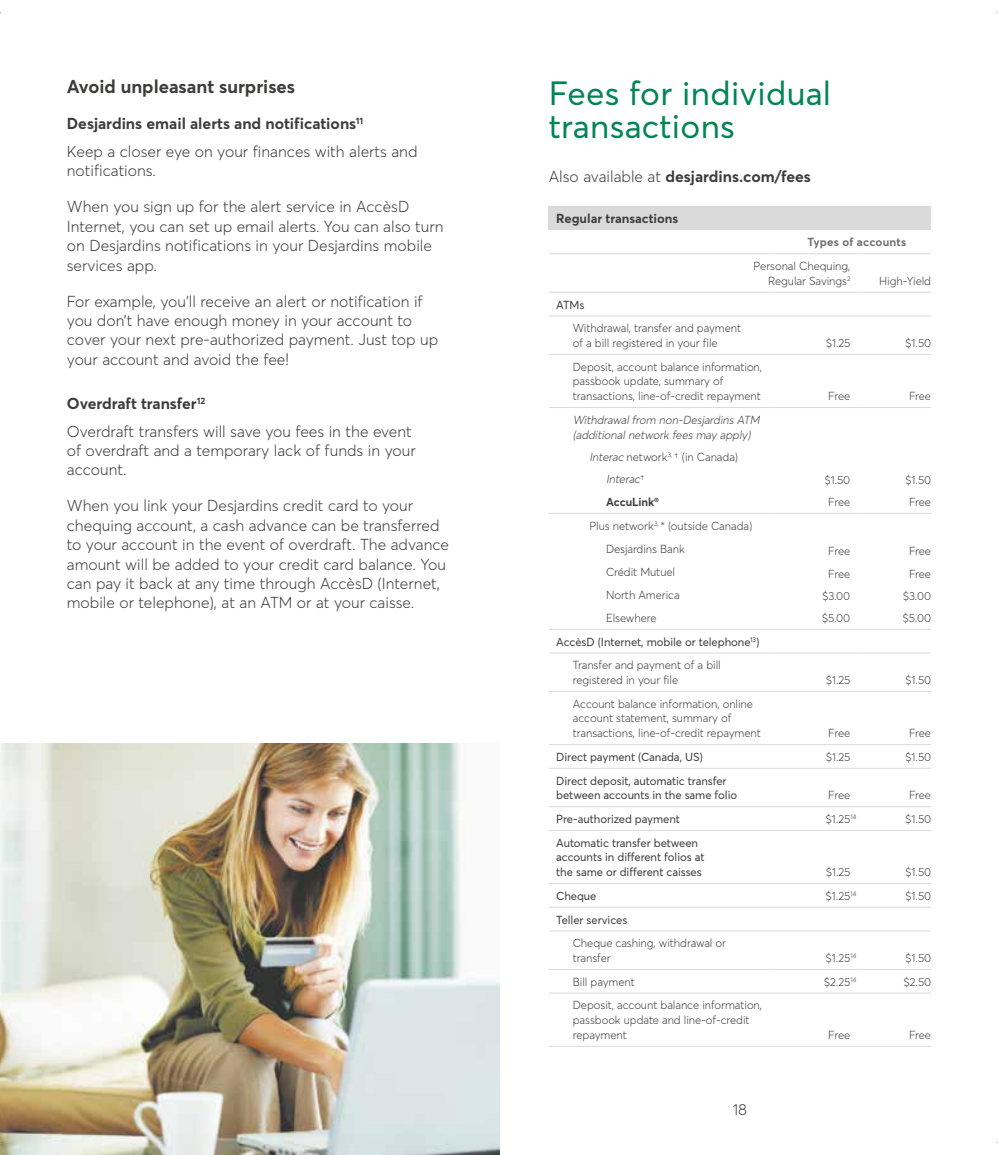
<style>
.page{position:relative;width:998px;height:1155px;background:#fff}
.page>*{position:absolute;margin:0;border:0;box-sizing:border-box;transform-origin:0 0}
.t1{font:33.25px/33.2px "Averta";letter-spacing:.01em;color:#008553}
.t2{font:700 18.38px "Averta";color:#3c3c3b}
.t3{font:300 15.75px/19.4px "Averta";color:#3c3c3b}
.t4{font:700 15.75px "Averta";color:#3c3c3b}
.t5{font:700 12.95px "Averta";color:#3c3c3b}
.t6{font:300 11.55px/14.7px "Averta";letter-spacing:-.005em;color:#3c3c3b}
.t7{font:11.55px/14.7px "Averta";letter-spacing:-.005em;color:#3c3c3b}
.t8{font:italic 300 11.55px/14.7px "Averta";color:#3c3c3b}
.t9{font:700 11.55px "Averta";letter-spacing:.015em;color:#706f6f}
.s1{font-weight:700}
.s2{font-weight:300}
.s3{font-style:italic}
</style>
<div class="page">
<img style="left:0;top:744px;width:498px;height:411px">
<div style="left:549px;top:206px;width:382px;height:24px;background:#dadada"></div>
<hr style="left:549px;top:253px;width:224px;height:1px;background:#dadada">
<hr style="left:773px;top:253px;width:83px;height:1px;background:#dadada">
<hr style="left:856px;top:253px;width:75px;height:1px;background:#dadada">
<hr style="left:549px;top:292px;width:224px;height:1px;background:#dadada">
<hr style="left:773px;top:292px;width:83px;height:1px;background:#dadada">
<hr style="left:856px;top:292px;width:75px;height:1px;background:#dadada">
<hr style="left:549px;top:316px;width:224px;height:1px;background:#dadada">
<hr style="left:773px;top:316px;width:83px;height:1px;background:#dadada">
<hr style="left:856px;top:316px;width:75px;height:1px;background:#dadada">
<hr style="left:549px;top:354px;width:224px;height:1px;background:#dadada">
<hr style="left:773px;top:354px;width:83px;height:1px;background:#dadada">
<hr style="left:856px;top:354px;width:75px;height:1px;background:#dadada">
<hr style="left:549px;top:407px;width:224px;height:1px;background:#dadada">
<hr style="left:773px;top:407px;width:83px;height:1px;background:#dadada">
<hr style="left:856px;top:407px;width:75px;height:1px;background:#dadada">
<hr style="left:549px;top:513px;width:224px;height:1px;background:#dadada">
<hr style="left:773px;top:513px;width:83px;height:1px;background:#dadada">
<hr style="left:856px;top:513px;width:75px;height:1px;background:#dadada">
<hr style="left:549px;top:629px;width:224px;height:1px;background:#dadada">
<hr style="left:773px;top:629px;width:83px;height:1px;background:#dadada">
<hr style="left:856px;top:629px;width:75px;height:1px;background:#dadada">
<hr style="left:549px;top:653px;width:224px;height:1px;background:#dadada">
<hr style="left:773px;top:653px;width:83px;height:1px;background:#dadada">
<hr style="left:856px;top:653px;width:75px;height:1px;background:#dadada">
<hr style="left:549px;top:691px;width:224px;height:1px;background:#dadada">
<hr style="left:773px;top:691px;width:83px;height:1px;background:#dadada">
<hr style="left:856px;top:691px;width:75px;height:1px;background:#dadada">
<hr style="left:549px;top:744px;width:224px;height:1px;background:#dadada">
<hr style="left:773px;top:744px;width:83px;height:1px;background:#dadada">
<hr style="left:856px;top:744px;width:75px;height:1px;background:#dadada">
<hr style="left:549px;top:768px;width:224px;height:1px;background:#dadada">
<hr style="left:773px;top:768px;width:83px;height:1px;background:#dadada">
<hr style="left:856px;top:768px;width:75px;height:1px;background:#dadada">
<hr style="left:549px;top:806px;width:224px;height:1px;background:#dadada">
<hr style="left:773px;top:806px;width:83px;height:1px;background:#dadada">
<hr style="left:856px;top:806px;width:75px;height:1px;background:#dadada">
<hr style="left:549px;top:830px;width:224px;height:1px;background:#dadada">
<hr style="left:773px;top:830px;width:83px;height:1px;background:#dadada">
<hr style="left:856px;top:830px;width:75px;height:1px;background:#dadada">
<hr style="left:549px;top:883px;width:224px;height:1px;background:#dadada">
<hr style="left:773px;top:883px;width:83px;height:1px;background:#dadada">
<hr style="left:856px;top:883px;width:75px;height:1px;background:#dadada">
<hr style="left:549px;top:907px;width:224px;height:1px;background:#dadada">
<hr style="left:773px;top:907px;width:83px;height:1px;background:#dadada">
<hr style="left:856px;top:907px;width:75px;height:1px;background:#dadada">
<hr style="left:549px;top:931px;width:224px;height:1px;background:#dadada">
<hr style="left:773px;top:931px;width:83px;height:1px;background:#dadada">
<hr style="left:856px;top:931px;width:75px;height:1px;background:#dadada">
<hr style="left:549px;top:969px;width:224px;height:1px;background:#dadada">
<hr style="left:773px;top:969px;width:83px;height:1px;background:#dadada">
<hr style="left:856px;top:969px;width:75px;height:1px;background:#dadada">
<hr style="left:549px;top:993px;width:224px;height:1px;background:#dadada">
<hr style="left:773px;top:993px;width:83px;height:1px;background:#dadada">
<hr style="left:856px;top:993px;width:75px;height:1px;background:#dadada">
<hr style="left:549px;top:1046px;width:224px;height:1px;background:#dadada">
<hr style="left:773px;top:1046px;width:83px;height:1px;background:#dadada">
<hr style="left:856px;top:1046px;width:75px;height:1px;background:#dadada">
<svg style="left:498px;top:982px;width:2px;height:173px"></svg>
<p class="t2" style="left:67px;top:75px;width:230px">Avoid unpleasant surprises</p>
<p class="t3" style="left:67px;top:110px;width:352px;line-height:27.7px"><span class="s1">Desjardins email alerts and notifications</span><sup>11<br></sup>Keep a closer eye on your finances with alerts and</p>
<p class="t3" style="left:67px;top:161px;width:91px">notifications.</p>
<p class="t3" style="left:67px;top:197px;width:378px">When you sign up for the alert service in AccèsD Internet, you can set up email alerts. You can also turn on Desjardins notifications in your Desjardins mobile services app.</p>
<p class="t3" style="left:67px;top:291px;width:373px">For example, you’ll receive an alert or notification if you don’t have enough money in your account to cover your next pre-authorized payment. Just top up your account and avoid the fee!</p>
<p class="t3" style="left:67px;top:390px;width:346px;line-height:27.7px"><span class="s1">Overdraft transfer</span><sup>12<br></sup>Overdraft transfers will save you fees in the event</p>
<p class="t3" style="left:67px;top:441px;width:350px">of overdraft and a temporary lack of funds in your account.</p>
<p class="t3" style="left:67px;top:496px;width:384px">When you link your Desjardins credit card to your chequing account, a cash advance can be transferred to your account in the event of overdraft. The advance amount will be added to your credit card balance. You can pay it back at any time through AccèsD (Internet, mobile or telephone), at an ATM or at your caisse.</p>
<h1 class="t1" style="left:549px;top:76px;width:284px">Fees for individual transactions</h1>
<p class="t4" style="left:549px;top:167px;width:263px"><span class="s2">Also available at</span> desjardins.com/fees</p>
<p class="t5" style="left:556px;top:210px;width:124px">Regular transactions</p>
<p class="t9" style="left:807px;top:235px;width:100px">Types of accounts</p>
<p class="t6" style="left:753px;top:259px;width:98px;text-align:right">Personal Chequing,<br>Regular Savings<sup>2</sup></p>
<p class="t6" style="left:879px;top:273px;width:53px">High-Yield</p>
<p class="t7" style="left:556px;top:297px;width:30px">ATMs</p>
<p class="t6" style="left:573px;top:321px;width:170px">Withdrawal, transfer and payment of a bill registered in your file</p>
<p class="t6" style="left:573px;top:359px;width:191px">Deposit, account balance information, passbook update, summary of transactions, line-of-credit repayment</p>
<p class="t8" style="left:573px;top:412px;width:191px">Withdrawalfrom non-Desjardins ATM (additionalnetwork fees may apply)</p>
<p class="t6" style="left:606px;top:445px;width:134px;line-height:22.6px;text-indent:-17px"><span class="s3">Interac</span> network <sup>3,</sup> † (in Canada)<br><span class="s3">Interac</span>†<br><span class="s1">AccuLink</span><sup>®</sup></p>
<p class="t6" style="left:606px;top:514px;width:148px;line-height:23.1px;text-indent:-17px">Plus network <sup>3,</sup> * (outside Canada)<br>Desjardins Bank<br>Crédit Mutuel<br>North America<br>Elsewhere</p>
<p class="t6" style="left:825px;top:335px;width:26px">$1.25</p>
<p class="t6" style="left:905px;top:335px;width:27px">$1.50</p>
<p class="t6" style="left:828px;top:389px;width:24px">Free</p>
<p class="t6" style="left:909px;top:389px;width:24px">Free</p>
<p class="t6" style="left:824px;top:469px;width:27px;line-height:22.2px;text-align:center">$1.50<br>Free</p>
<p class="t6" style="left:905px;top:469px;width:27px;line-height:22.2px;text-align:center">$1.50<br>Free</p>
<p class="t6" style="left:821px;top:540px;width:30px;line-height:22.2px;text-align:center">Free<br>Free $3.00 $5.00</p>
<p class="t6" style="left:902px;top:540px;width:30px;line-height:22.2px;text-align:center">Free<br>Free $3.00 $5.00</p>
<p class="t7" style="left:573px;top:630px;width:188px;line-height:23.6px;text-indent:-17px">AccèsD (Internet, mobile or telephone<sup>13</sup>)<br><span class="s2">Transfer and payment of a bill</span></p>
<p class="t6" style="left:573px;top:673px;width:107px">registered in your file</p>
<p class="t6" style="left:825px;top:673px;width:26px">$1.25</p>
<p class="t6" style="left:905px;top:673px;width:27px">$1.50</p>
<p class="t6" style="left:573px;top:696px;width:190px">Account balance information, online account statement, summary of transactions, line-of-credit repayment</p>
<p class="t6" style="left:828px;top:726px;width:24px">Free</p>
<p class="t6" style="left:909px;top:726px;width:24px">Free</p>
<p class="t7" style="left:556px;top:749px;width:148px">Direct payment (Canada, US)</p>
<p class="t6" style="left:825px;top:749px;width:26px">$1.25</p>
<p class="t6" style="left:905px;top:749px;width:27px">$1.50</p>
<p class="t7" style="left:556px;top:773px;width:182px">Direct deposit, automatic transfer between accounts in the same folio</p>
<p class="t6" style="left:828px;top:788px;width:24px">Free</p>
<p class="t6" style="left:909px;top:788px;width:24px">Free</p>
<p class="t7" style="left:556px;top:812px;width:125px">Pre-authorized payment</p>
<p class="t6" style="left:825px;top:812px;width:32px">$1.25<sup>14</sup></p>
<p class="t6" style="left:905px;top:812px;width:27px">$1.50</p>
<p class="t7" style="left:556px;top:835px;width:150px">Automatic transfer between accounts in different folios at the same or different caisses</p>
<p class="t6" style="left:825px;top:865px;width:26px">$1.25</p>
<p class="t6" style="left:905px;top:865px;width:27px">$1.50</p>
<p class="t7" style="left:556px;top:888px;width:42px">Cheque</p>
<p class="t6" style="left:825px;top:888px;width:32px">$1.25<sup>14</sup></p>
<p class="t6" style="left:905px;top:888px;width:27px">$1.50</p>
<p class="t7" style="left:556px;top:912px;width:73px">Teller services</p>
<p class="t6" style="left:573px;top:936px;width:155px">Cheque cashing, withdrawal or transfer</p>
<p class="t6" style="left:825px;top:951px;width:32px">$1.25<sup>14</sup></p>
<p class="t6" style="left:905px;top:951px;width:27px">$1.50</p>
<p class="t6" style="left:573px;top:974px;width:64px">Bill payment</p>
<p class="t6" style="left:824px;top:974px;width:34px">$2.25<sup>14</sup></p>
<p class="t6" style="left:903px;top:974px;width:29px">$2.50</p>
<p class="t6" style="left:573px;top:998px;width:191px">Deposit, account balance information, passbook update and line-of-credit repayment</p>
<p class="t6" style="left:828px;top:1027px;width:24px">Free</p>
<p class="t6" style="left:909px;top:1027px;width:24px">Free</p>
<p class="t3" style="left:732px;top:1100px;width:16px">18</p>
</div>
